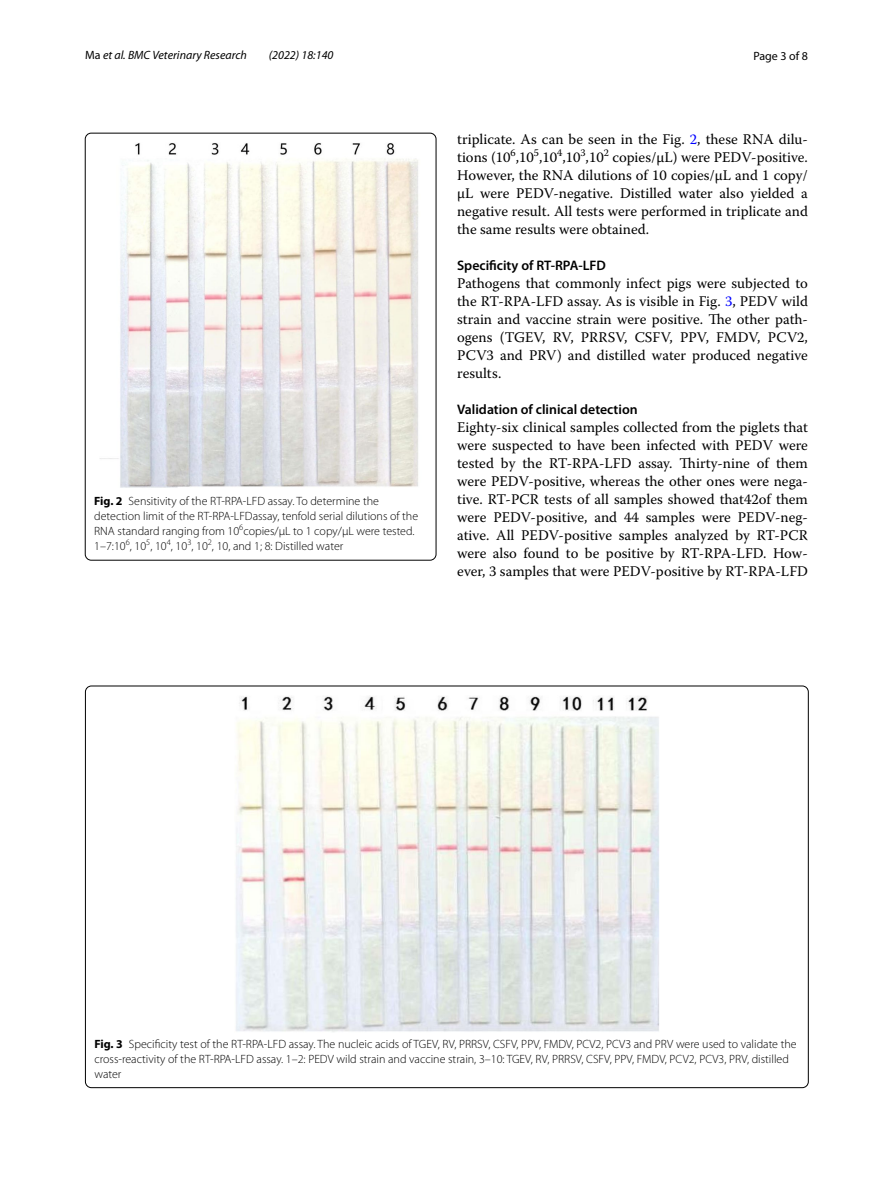
<style>
.page{position:relative;width:893px;height:1187px;background:#fff}
.page>*{position:absolute;margin:0;border:0;box-sizing:border-box;transform-origin:0 0}
.t1{font:14.7px/18px "Warnock Pro";color:#000;text-align:justify}
.t2{font:600 13.8px "Myriad Pro";color:#000}
.t3{font:300 12px/15px "Myriad Pro";color:#000}
.t4{font:italic 12px "Myriad Pro";color:#000}
.t5{font:12px "Myriad Pro";color:#000}
.s1{font-style:normal}
.s2{font-weight:700}
.s3{color:#00f}
</style>
<div class="page">
<img style="left:100px;top:143px;width:318px;height:345px">
<div style="left:85px;top:133px;width:351px;height:427px;border:1px solid #000;border-radius:6px"></div>
<img style="left:236px;top:696px;width:423px;height:336px">
<p class="t4" style="left:85px;top:48px;width:163px"><span class="s1">Ma</span> et al. BMC Veterinary Research</p>
<p class="t4" style="left:269px;top:48px;width:66px">(2022) 18:140</p>
<p class="t5" style="left:753px;top:48px;width:56px">Page 3 of 8</p>
<p class="t3" style="left:94px;top:493px;width:325px"><span class="s2">Fig. 2</span> Sensitivity of the RT-RPA-LFD assay. To determine the detection limit of the RT-RPA-LFDassay, tenfold serial dilutions of the RNA standard ranging from 10<sup>6</sup>copies/µL to 1 copy/µL were tested.<br>1–7:10<sup>6</sup>, 10<sup>5</sup>, 10<sup>4</sup>, 10<sup>3</sup>, 10<sup>2</sup>, 10, and 1; 8: Distilled water</p>
<p class="t1" style="left:457px;top:130px;width:352px">triplicate. As can be seen in the Fig. <span class="s3">2</span>, these RNA dilu&shy;tions (10<sup>6</sup>,10<sup>5</sup>,10<sup>4</sup>,10<sup>3</sup>,10<sup>2</sup> copies/μL) were PEDV-positive.<br>However, the RNA dilutions of 10 copies/μL and 1 copy/ μL were PEDV-negative. Distilled water also yielded a negative result. All tests were performed in triplicate and the same results were obtained.</p>
<p class="t2" style="left:457px;top:256px;width:150px">Specificity of RT‑RPA‑LFD</p>
<p class="t1" style="left:457px;top:274px;width:352px">Pathogens that commonly infect pigs were subjected to the RT-RPA-LFD assay. As is visible in Fig. <span class="s3">3</span>, PEDV wild strain and vaccine strain were positive. The other path&shy;ogens (TGEV, RV, PRRSV, CSFV, PPV, FMDV, PCV2, PCV3 and PRV) and distilled water produced negative results.</p>
<p class="t2" style="left:457px;top:400px;width:182px">Validation of clinical detection</p>
<p class="t1" style="left:457px;top:418px;width:352px">Eighty-six clinical samples collected from the piglets that were suspected to have been infected with PEDV were tested by the RT-RPA-LFD assay. Thirty-nine of them were PEDV-positive, whereas the other ones were nega&shy;tive. RT-PCR tests of all samples showed that42of them were PEDV-positive, and 44 samples were PEDV-neg&shy;ative. All PEDV-positive samples analyzed by RT-PCR were also found to be positive by RT-RPA-LFD. How&shy;ever, 3 samples that were PEDV-positive by RT-RPA-LFD</p>
<p class="t3" style="left:94px;top:1036px;width:704px"><span class="s2">Fig. 3</span> Specificity test of the RT-RPA-LFD assay. The nucleic acids of TGEV, RV, PRRSV, CSFV, PPV, FMDV, PCV2, PCV3 and PRV were used to validate the cross-reactivity of the RT-RPA-LFD assay. 1–2: PEDV wild strain and vaccine strain, 3–10: TGEV, RV, PRRSV, CSFV, PPV, FMDV, PCV2, PCV3, PRV, distilled water</p>
</div>
